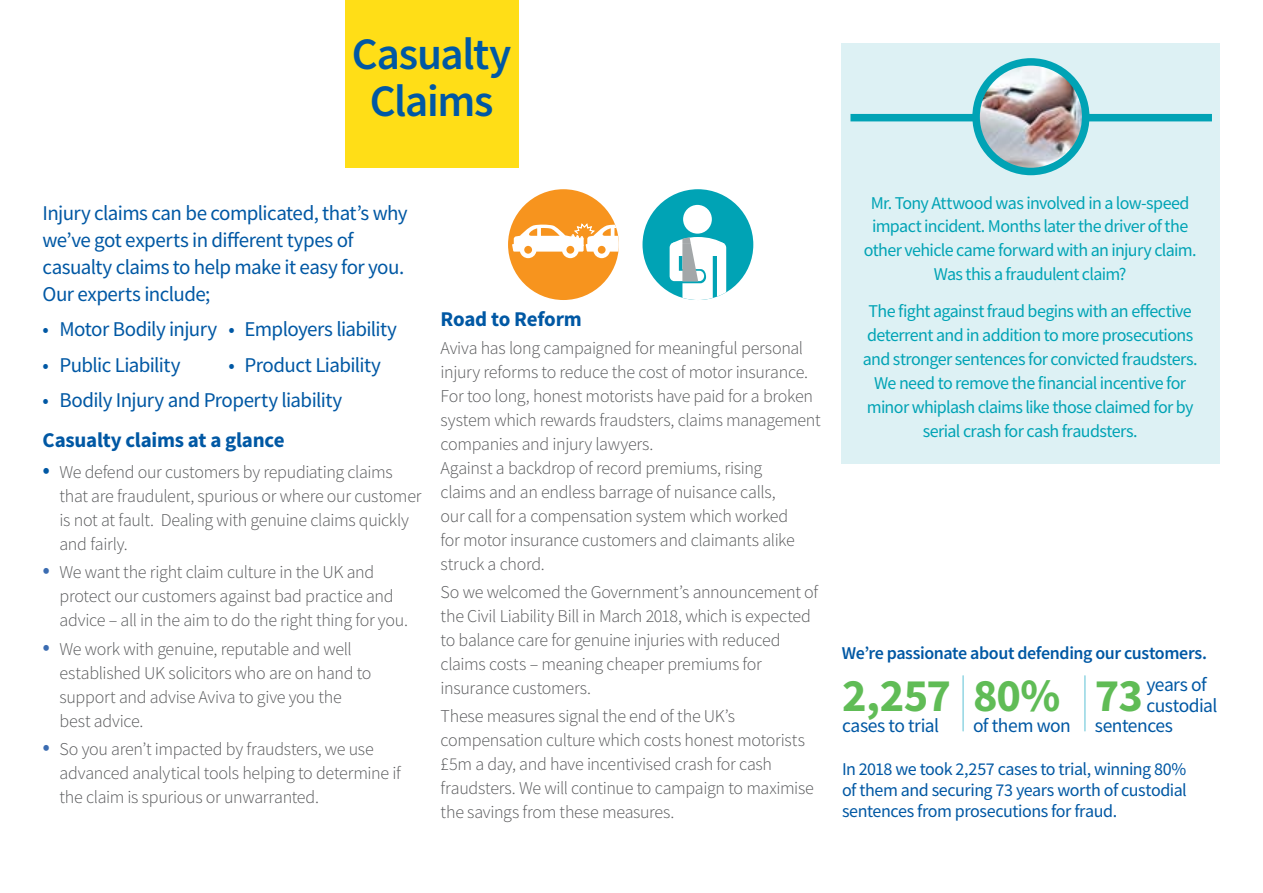
<style>
.page{position:relative;width:1263px;height:893px;background:#fff}
.page>*{position:absolute;margin:0;border:0;box-sizing:border-box;transform-origin:0 0}
.t1{font:700 46.5px "Source Sans Pro";letter-spacing:-.02em;color:#60bc56}
.t2{font:600 45px/46.8px "Source Sans Pro";letter-spacing:-.03em;color:#0058a4;text-align:center}
.t3{font:21px/27px "Source Sans Pro";letter-spacing:-.03em;color:#0058a4}
.t4{font:700 21px "Source Sans Pro";letter-spacing:-.01em;color:#0058a4}
.t5{font:19.5px/21px "Source Sans Pro";letter-spacing:-.025em;color:#0058a4}
.t6{font:300 18px/24px "Source Sans Pro";letter-spacing:-.02em;color:#58595b}
.t7{font:18px/24px "Source Sans Pro";letter-spacing:-.035em;color:#00a3b5;text-align:center}
.t8{font:18px/21px "Source Sans Pro";letter-spacing:-.025em;color:#0058a4;text-align:justify}
.t9{font:600 18px "Source Sans Pro";letter-spacing:-.025em;color:#0058a4}
.s1{font-size:27px;color:#0058a4}
.s2{font-size:27px;color:#3b6cb1}
</style>
<div class="page">
<div style="left:345px;top:0;width:173px;height:167px;background:#ffde17"></div>
<div style="left:842px;top:43px;width:378px;height:420px;background:#ddf1f4"></div>
<img style="left:976px;top:62px;width:110px;height:109px;border-radius:55px">
<div style="left:972px;top:58px;width:117px;height:117px;border:8px solid #00a3b5;border-radius:50%"></div>
<div style="left:850px;top:114px;width:126px;height:7px;background:#00a3b5"></div>
<div style="left:1086px;top:114px;width:126px;height:7px;background:#00a3b5"></div>
<div style="left:508px;top:189px;width:111px;height:111px;background:#f7941e;border-radius:50%"></div>
<svg style="left:512px;top:222px;width:107px;height:36px"></svg>
<div style="left:642px;top:189px;width:111px;height:111px;background:#00a3b5;border-radius:50%"></div>
<div style="left:683px;top:205px;width:29px;height:29px;background:#fff;border-radius:50%"></div>
<svg style="left:670px;top:237px;width:56px;height:63px"></svg>
<hr style="left:962px;top:676px;width:2px;height:55px;background:#92d6e3">
<hr style="left:1084px;top:676px;width:2px;height:55px;background:#92d6e3">
<h2 class="t2" style="left:352px;top:30px;width:161px">Casualty<br>Claims</h2>
<p class="t3" style="left:43px;top:199px;width:367px">Injury claims can be complicated, that’s why we’ve got experts in different types of casualty claims to help make it easy for you.<br>Our experts include;</p>
<p class="t3" style="left:43px;top:316px;width:356px">• Motor Bodily injury • Employers liability</p>
<p class="t3" style="left:43px;top:351px;width:139px">• Public Liability</p>
<p class="t3" style="left:229px;top:351px;width:154px">• Product Liability</p>
<p class="t3" style="left:43px;top:387px;width:301px">• Bodily Injury and Property liability</p>
<p class="t4" style="left:43px;top:426px;width:244px">Casualty claims at a glance</p>
<p class="t6" style="left:60px;top:460px;width:363px;text-indent:-17px"><span class="s1">•</span> We defend our customers by repudiating claims that are fraudulent, spurious or where our customer is not at fault. Dealing with genuine claims quickly and fairly.</p>
<p class="t6" style="left:60px;top:560px;width:350px;text-indent:-17px"><span class="s2">•</span> We want the right claim culture in the UK and protect our customers against bad practice and advice – all in the aim to do the right thing for you.</p>
<p class="t6" style="left:60px;top:637px;width:314px;text-indent:-17px"><span class="s2">•</span> We work with genuine, reputable and well established UK solicitors who are on hand to support and advise Aviva to give you the best advice.</p>
<p class="t6" style="left:60px;top:737px;width:343px;text-indent:-17px"><span class="s2">•</span> So you aren’t impacted by fraudsters, we use advanced analytical tools helping to determine if the claim is spurious or unwarranted.</p>
<p class="t4" style="left:441px;top:304px;width:143px">Road to Reform</p>
<p class="t6" style="left:441px;top:336px;width:382px">Aviva has long campaigned for meaningful personal injury reforms to reduce the cost of motor insurance.<br>For too long, honest motorists have paid for a broken system which rewards fraudsters, claims management companies and injury lawyers.<br>Against a backdrop of record premiums, rising<br>claims and an endless barrage of nuisance calls,<br>our call for a compensation system which worked<br>for motor insurance customers and claimants alike struck a chord.</p>
<p class="t6" style="left:441px;top:580px;width:379px">So we welcomed the Government’s announcement of the Civil Liability Bill in March 2018, which is expected to balance care for genuine injuries with reduced claims costs – meaning cheaper premiums for insurance customers.</p>
<p class="t6" style="left:441px;top:704px;width:375px">These measures signal the end of the UK’s compensation culture which costs honest motorists £5m a day, and have incentivised crash for cash fraudsters. We will continue to campaign to maximise the savings from these measures.</p>
<p class="t7" style="left:864px;top:190px;width:334px">Mr. Tony Attwood was involved in a low-speed impact incident. Months later the driver of the other vehicle came forward with an injury claim.<br>Was this a fraudulent claim?</p>
<p class="t7" style="left:863px;top:299px;width:336px">The fight against fraud begins with an effective deterrent and in addition to more prosecutions and stronger sentences for convicted fraudsters.<br>We need to remove the financial incentive for minor whiplash claims like those claimed for by serial crash for cash fraudsters.</p>
<p class="t9" style="left:842px;top:641px;width:367px">We’re passionate about defending our customers.</p>
<h1 class="t1" style="left:842px;top:664px;width:110px">2,257</h1>
<p class="t5" style="left:842px;top:715px;width:98px">cases to trial</p>
<h1 class="t1" style="left:973px;top:664px;width:89px">80%</h1>
<p class="t5" style="left:973px;top:715px;width:99px">of them won</p>
<p class="t5" style="left:1146px;top:673px;width:72px">years of custodial</p>
<h1 class="t1" style="left:1095px;top:664px;width:50px">73</h1>
<p class="t5" style="left:1095px;top:715px;width:80px">sentences</p>
<p class="t8" style="left:842px;top:758px;width:346px">In 2018 we took 2,257 cases to trial, winning 80% of them and securing 73 years worth of custodial sentences from prosecutions for fraud.</p>
</div>
